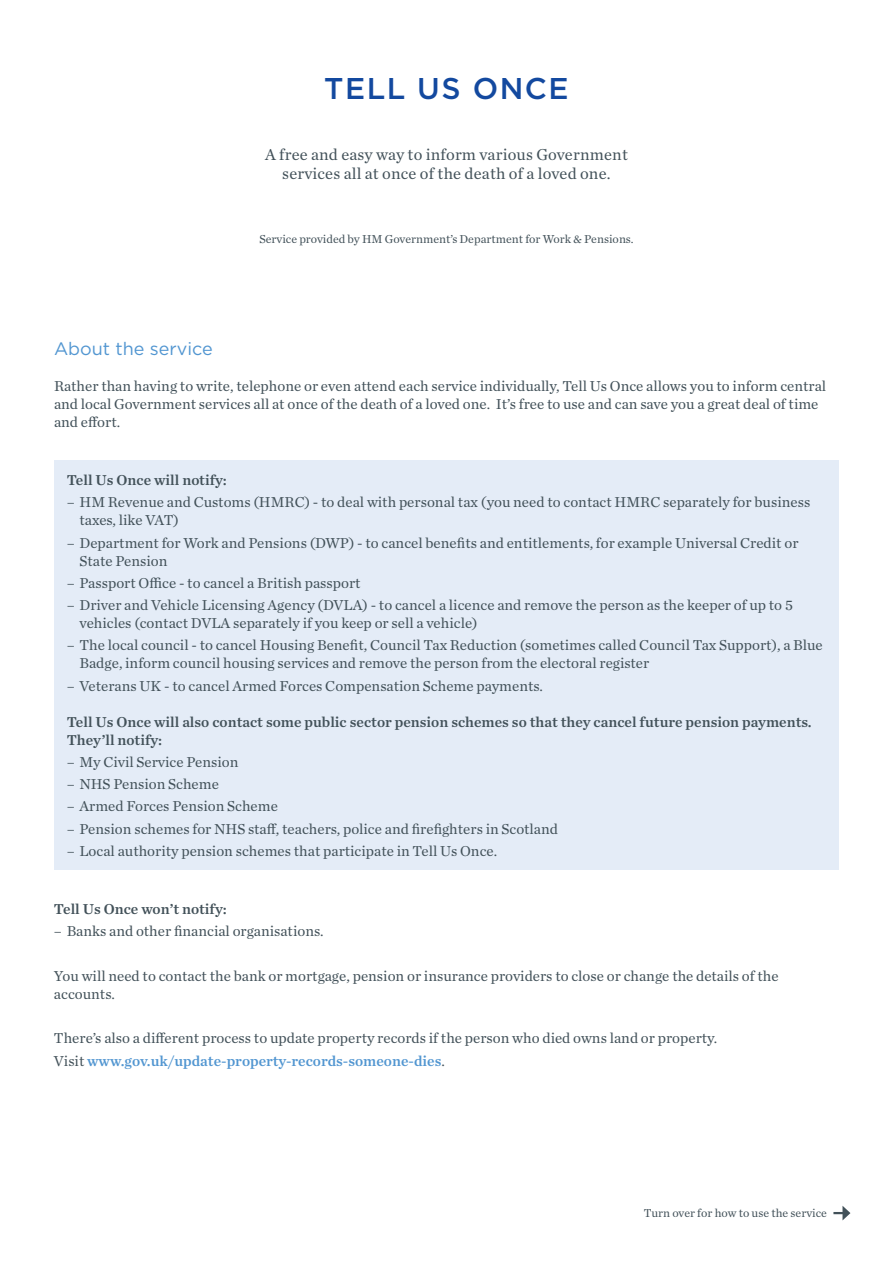
<style>
.page{position:relative;width:893px;height:1263px;background:#fff}
.page>*{position:absolute;margin:0;border:0;box-sizing:border-box;transform-origin:0 0}
.t1{font:500 30px "Gotham";letter-spacing:.05em;color:#13499f}
.t2{font:18px "Gotham";color:#5296d1}
.t3{font:16.5px/19.5px "Chronicle Text G1";letter-spacing:.01em;color:#425159;text-align:center}
.t4{font:15px/18px "Chronicle Text G1";color:#425159}
.t5{font:15px/18px "Chronicle Text G1 Semi";color:#425159}
.t6{font:15px "Chronicle Text G1 Semi";color:#5296d1}
.t7{font:12px "Chronicle Text G1";color:#425159}
.s1{font-family:"Chronicle Text G1";color:#425159}
</style>
<div class="page">
<div style="left:54px;top:460px;width:785px;height:410px;background:#e4ecf7"></div>
<svg style="left:833px;top:1206px;width:17px;height:14px"></svg>
<h1 class="t1" style="left:324px;top:69px;width:246px">TELL US ONCE</h1>
<p class="t3" style="left:265px;top:144px;width:364px">A free and easy way to inform various Government services all at once of the death of a loved one.</p>
<p class="t7" style="left:259px;top:230px;width:376px">Service provided by HM Government’s Department for Work &amp; Pensions.</p>
<p class="t2" style="left:54px;top:337px;width:160px">About the service</p>
<p class="t4" style="left:54px;top:376px;width:774px">Rather than having to write, telephone or even attend each service individually, Tell Us Once allows you to inform central and local Government services all at once of the death of a loved one. It’s free to use and can save you a great deal of time and effort.</p>
<p class="t5" style="left:67px;top:470px;width:162px">Tell Us Once will notify:</p>
<p class="t4" style="left:80px;top:492px;width:732px;text-indent:-13px">– HM Revenue and Customs (HMRC) - to deal with personal tax (you need to contact HMRC separately for business taxes, like VAT)</p>
<p class="t4" style="left:80px;top:533px;width:720px;text-indent:-13px">– Department for Work and Pensions (DWP) - to cancel benefits and entitlements, for example Universal Credit or<br>State Pension</p>
<p class="t4" style="left:67px;top:573px;width:295px">– Passport Office - to cancel a British passport</p>
<p class="t4" style="left:80px;top:595px;width:715px;text-indent:-13px">– Driver and Vehicle Licensing Agency (DVLA) - to cancel a licence and remove the person as the keeper of up to 5 vehicles (contact DVLA separately if you keep or sell a vehicle)</p>
<p class="t4" style="left:80px;top:635px;width:745px;text-indent:-13px">– The local council - to cancel Housing Benefit, Council Tax Reduction (sometimes called Council Tax Support), a Blue<br>Badge, inform council housing services and remove the person from the electoral register</p>
<p class="t4" style="left:67px;top:676px;width:478px">– Veterans UK - to cancel Armed Forces Compensation Scheme payments.</p>
<p class="t5" style="left:67px;top:712px;width:746px">Tell Us Once will also contact some public sector pension schemes so that they cancel future pension payments.<br>They’ll notify:</p>
<p class="t4" style="left:67px;top:752px;width:173px">– My Civil Service Pension</p>
<p class="t4" style="left:67px;top:774px;width:154px">– NHS Pension Scheme</p>
<p class="t4" style="left:67px;top:796px;width:213px">– Armed Forces Pension Scheme</p>
<p class="t4" style="left:67px;top:819px;width:493px">– Pension schemes for NHS staff, teachers, police and firefighters in Scotland</p>
<p class="t4" style="left:67px;top:841px;width:432px">– Local authority pension schemes that participate in Tell Us Once.</p>
<p class="t5" style="left:54px;top:899px;width:174px">Tell Us Once won’t notify:</p>
<p class="t4" style="left:54px;top:921px;width:271px">– Banks and other financial organisations.</p>
<p class="t4" style="left:54px;top:966px;width:726px">You will need to contact the bank or mortgage, pension or insurance providers to close or change the details of the accounts.</p>
<p class="t4" style="left:54px;top:1028px;width:665px">There’s also a different process to update property records if the person who died owns land or property.</p>
<p class="t6" style="left:54px;top:1049px;width:392px"><span class="s1">Visit</span> www.gov.uk/update-property-records-someone-dies<span class="s1">.</span></p>
<p class="t7" style="left:644px;top:1204px;width:185px">Turn over for how to use the service</p>
</div>
